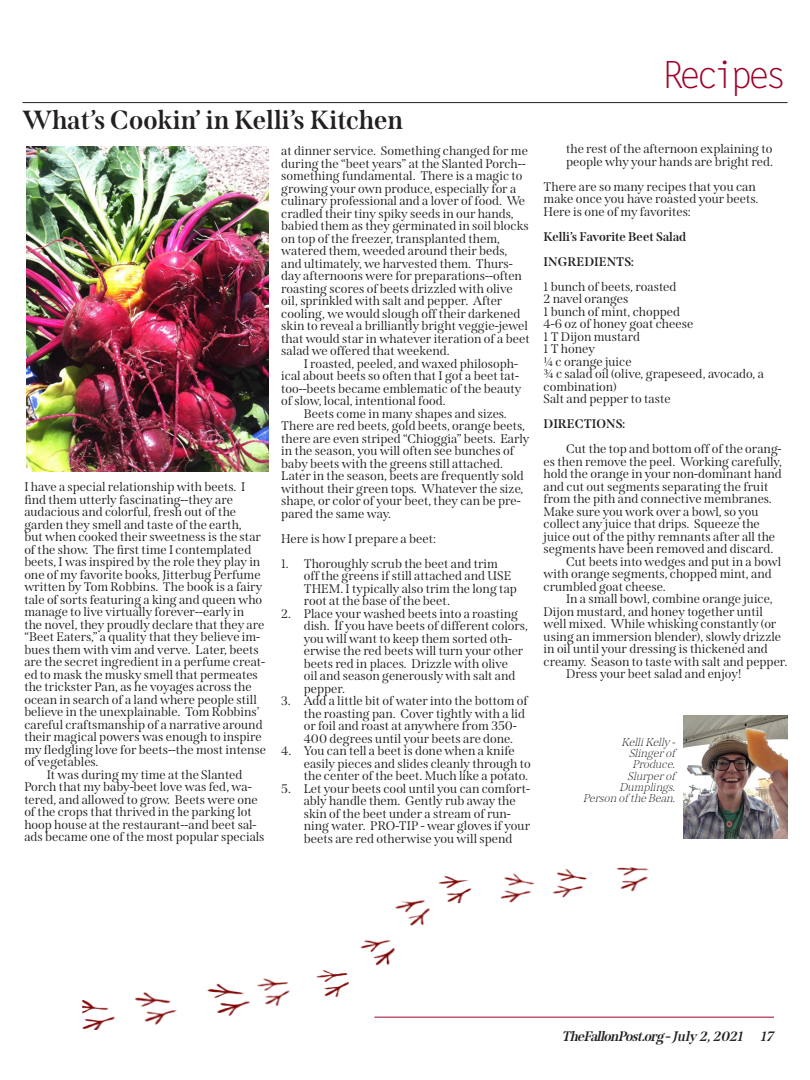
<style>
.page{position:relative;width:810px;height:1080px;background:#fff}
.page>*{position:absolute;margin:0;border:0;box-sizing:border-box;transform-origin:0 0}
.Fallon_Post_Heading{font:37.5px "Letter Gothic Std";letter-spacing:-.14em;color:#9e0229}
.Fallon_Post_Subheadi{font:700 26.25px "Span";color:#231f20}
.t1{font:italic 700 13.75px "Span";color:#231f20}
.Fallon_Post_Body{font:12.5px/12.5px "Span";color:#231f20}
.Fallon_Post_Body-2{font:700 12.5px "Span";color:#231f20}
.Fallon_Post_Caption{font:italic 100 11.25px "Span";color:#231f20}
</style>
<div class="page">
<hr style="left:22px;top:102px;width:766px;height:1px;background:#231f20">
<hr style="left:374px;top:1017px;width:400px;height:1px;background:#9e0229">
<img style="left:683px;top:715px;width:105px;height:123px">
<img style="left:26px;top:146px;width:243px;height:325px">
<img style="left:82px;top:867px;width:568px;height:163px">
<p class="Fallon_Post_Subheadi" style="left:22px;top:104px;width:382px">What’s Cookin’ in Kelli’s Kitchen</p>
<p class="Fallon_Post_Body" style="left:24px;top:481px;width:243px">I have a special relationship with beets. I find them utterly fascinating--they are audacious and colorful, fresh out of the garden they smell and taste of the earth,<br>but when cooked their sweetness is the star of the show. The first time I contemplated beets, I was inspired by the role they play in one of my favorite books, Jitterbug Perfume written by Tom Robbins. The book is a fairy tale of sorts featuring a king and queen who manage to live virtually forever--early in<br>the novel, they proudly declare that they are “Beet Eaters,” a quality that they believe im&shy;bues them with vim and verve. Later, beets are the secret ingredient in a perfume creat&shy;ed to mask the musky smell that permeates the trickster Pan, as he voyages across the ocean in search of a land where people still believe in the unexplainable. Tom Robbins’ careful craftsmanship of a narrative around their magical powers was enough to inspire my fledgling love for beets--the most intense of vegetables.</p>
<p class="Fallon_Post_Body" style="left:24px;top:768px;width:242px;text-indent:23px">It was during my time at the Slanted Porch that my baby-beet love was fed, wa&shy;tered, and allowed to grow. Beets were one of the crops that thrived in the parking lot hoop house at the restaurant--and beet sal&shy;ads became one of the most popular specials</p>
<p class="Fallon_Post_Body" style="left:281px;top:145px;width:250px">at dinner service. Something changed for me during the “beet years” at the Slanted Porch-- something fundamental. There is a magic to growing your own produce, especially for a culinary professional and a lover of food. We cradled their tiny spiky seeds in our hands, babied them as they germinated in soil blocks on top of the freezer, transplanted them, watered them, weeded around their beds, and ultimately, we harvested them. Thurs&shy;day afternoons were for preparations--often roasting scores of beets drizzled with olive oil, sprinkled with salt and pepper. After cooling, we would slough off their darkened skin to reveal a brilliantly bright veggie-jewel that would star in whatever iteration of a beet salad we offered that weekend.</p>
<p class="Fallon_Post_Body" style="left:281px;top:357px;width:242px;text-indent:22px">I roasted, peeled, and waxed philosoph&shy;ical about beets so often that I got a beet tat&shy;too--beets became emblematic of the beauty of slow, local, intentional food.</p>
<p class="Fallon_Post_Body" style="left:281px;top:407px;width:250px;text-indent:22px">Beets come in many shapes and sizes.<br>There are red beets, gold beets, orange beets, there are even striped “Chioggia” beets. Early in the season, you will often see bunches of baby beets with the greens still attached.<br>Later in the season, beets are frequently sold without their green tops. Whatever the size, shape, or color of your beet, they can be pre&shy;pared the same way.</p>
<p class="Fallon_Post_Body" style="left:281px;top:532px;width:156px">Here is how I prepare a beet:</p>
<p class="Fallon_Post_Body" style="left:304px;top:557px;width:215px;text-indent:-22px">1. Thoroughly scrub the beet and trim<br>off the greens if still attached and USE THEM. I typically also trim the long tap root at the base of the beet.</p>
<p class="Fallon_Post_Body" style="left:304px;top:607px;width:226px;text-indent:-22px">2. Place your washed beets into a roasting dish. If you have beets of different colors, you will want to keep them sorted oth&shy;erwise the red beets will turn your other beets red in places. Drizzle with olive<br>oil and season generously with salt and pepper.</p>
<p class="Fallon_Post_Body" style="left:304px;top:695px;width:226px;text-indent:-22px">3. Add a little bit of water into the bottom of the roasting pan. Cover tightly with a lid or foil and roast at anywhere from 350- 400 degrees until your beets are done.</p>
<p class="Fallon_Post_Body" style="left:304px;top:745px;width:228px;text-indent:-22px">4. You can tell a beet is done when a knife easily pieces and slides cleanly through to the center of the beet. Much like a potato.</p>
<p class="Fallon_Post_Body" style="left:304px;top:782px;width:228px;text-indent:-22px">5. Let your beets cool until you can comfort&shy;ably handle them. Gently rub away the skin of the beet under a stream of run&shy;ning water. PRO-TIP - wear gloves if your beets are red otherwise you will spend</p>
<p class="Fallon_Post_Heading" style="left:662px;top:53px;width:127px">Recipes</p>
<p class="Fallon_Post_Body" style="left:566px;top:143px;width:209px">the rest of the afternoon explaining to people why your hands are bright red.</p>
<p class="Fallon_Post_Body" style="left:544px;top:180px;width:216px">There are so many recipes that you can make once you have roasted your beets.<br>Here is one of my favorites:</p>
<p class="Fallon_Post_Body-2" style="left:544px;top:229px;width:144px">Kelli’s Favorite Beet Salad</p>
<p class="Fallon_Post_Body-2" style="left:544px;top:254px;width:92px">INGREDIENTS:</p>
<p class="Fallon_Post_Body" style="left:544px;top:280px;width:135px">1 bunch of beets, roasted</p>
<p class="Fallon_Post_Body" style="left:544px;top:293px;width:86px">2 navel oranges</p>
<p class="Fallon_Post_Body" style="left:544px;top:305px;width:138px">1 bunch of mint, chopped</p>
<p class="Fallon_Post_Body" style="left:544px;top:318px;width:151px">4-6 oz of honey goat cheese</p>
<p class="Fallon_Post_Body" style="left:544px;top:330px;width:98px">1 T Dijon mustard</p>
<p class="Fallon_Post_Body" style="left:544px;top:343px;width:53px">1 T honey</p>
<p class="Fallon_Post_Body" style="left:544px;top:355px;width:90px">¼ c orange juice</p>
<p class="Fallon_Post_Body" style="left:544px;top:368px;width:222px">¾ c salad oil (olive, grapeseed, avocado, a combination)</p>
<p class="Fallon_Post_Body" style="left:544px;top:393px;width:129px">Salt and pepper to taste</p>
<p class="Fallon_Post_Body-2" style="left:544px;top:416px;width:83px">DIRECTIONS:</p>
<p class="Fallon_Post_Body" style="left:544px;top:443px;width:240px;text-indent:22px">Cut the top and bottom off of the orang&shy;es then remove the peel. Working carefully, hold the orange in your non-dominant hand and cut out segments separating the fruit from the pith and connective membranes.<br>Make sure you work over a bowl, so you collect any juice that drips. Squeeze the juice out of the pithy remnants after all the segments have been removed and discard.</p>
<p class="Fallon_Post_Body" style="left:544px;top:555px;width:239px;text-indent:22px">Cut beets into wedges and put in a bowl with orange segments, chopped mint, and crumbled goat cheese.</p>
<p class="Fallon_Post_Body" style="left:544px;top:593px;width:245px;text-indent:22px">In a small bowl, combine orange juice, Dijon mustard, and honey together until well mixed. While whisking constantly (or using an immersion blender), slowly drizzle in oil until your dressing is thickened and creamy. Season to taste with salt and pepper.</p>
<p class="Fallon_Post_Body" style="left:566px;top:668px;width:177px">Dress your beet salad and enjoy!</p>
<p class="Fallon_Post_Caption" style="left:622px;top:735px;width:58px">KelliKelly -</p>
<p class="Fallon_Post_Caption" style="left:629px;top:747px;width:47px">Slingerof</p>
<p class="Fallon_Post_Caption" style="left:632px;top:758px;width:47px">Produce.</p>
<p class="Fallon_Post_Caption" style="left:628px;top:769px;width:49px">Slurperof</p>
<p class="Fallon_Post_Caption" style="left:620px;top:780px;width:60px">Dumplings.</p>
<p class="Fallon_Post_Caption" style="left:583px;top:792px;width:96px">Person of the Bean.</p>
<p class="t1" style="left:562px;top:1028px;width:186px">TheFallonPost.org-July 2,2021</p>
<p class="t1" style="left:760px;top:1028px;width:18px">17</p>
</div>
